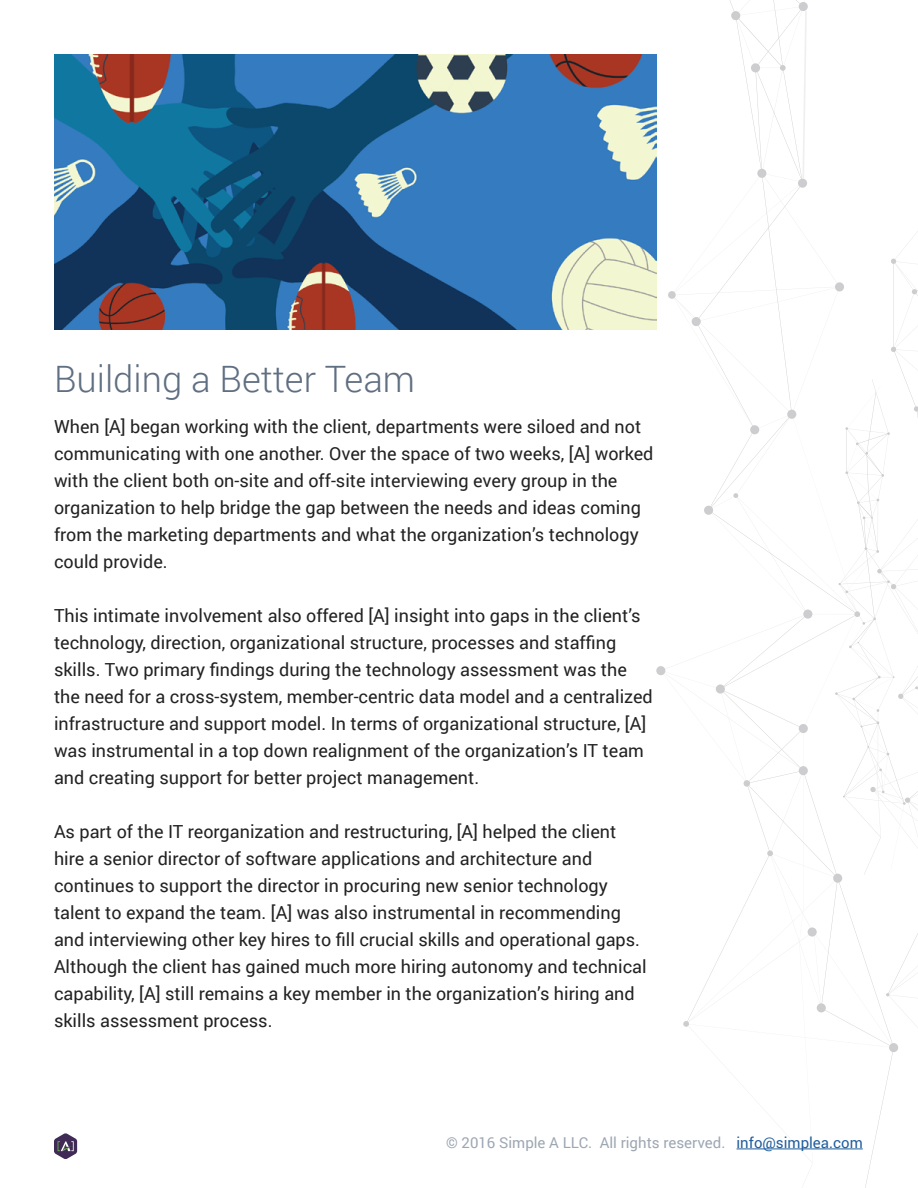
<style>
.page{position:relative;width:918px;height:1188px;background:#fff}
.page>*{position:absolute;margin:0;border:0;box-sizing:border-box;transform-origin:0 0}
.t1{font:300 36.3px "Roboto";color:#5f6e81}
.t2{font:18px/27px "Roboto";color:#222223}
.t3{font:15px "Roboto";color:#9da7b3}
.s1{color:#215e9e}
</style>
<div class="page">
<img style="left:54px;top:54px;width:602px;height:275px">
<svg style="left:656px;top:666px;width:9px;height:9px"></svg>
<svg style="left:660px;top:0;width:258px;height:1164px"></svg>
<svg style="left:54px;top:1133px;width:23px;height:26px"></svg>
<hr style="left:737px;top:1149px;width:126px;height:1px;background:#215e9e">
<h1 class="t1" style="left:54px;top:354px;width:363px">Building a Better Team</h1>
<p class="t2" style="left:54px;top:412px;width:601px">When [A] began working with the client, departments were siloed and not communicating with one another. Over the space of two weeks, [A] worked with the client both on-site and off-site interviewing every group in the organization to help bridge the gap between the needs and ideas coming from the marketing departments and what the organization’s technology could provide.</p>
<p class="t2" style="left:54px;top:601px;width:600px">This intimate involvement also offered [A] insight into gaps in the client’s technology, direction, organizational structure, processes and staffing skills. Two primary findings during the technology assessment was the the need for a cross-system, member-centric data model and a centralized infrastructure and support model. In terms of organizational structure, [A] was instrumental in a top down realignment of the organization’s IT team and creating support for better project management.</p>
<p class="t2" style="left:54px;top:817px;width:594px">As part of the IT reorganization and restructuring, [A] helped the client hire a senior director of software applications and architecture and continues to support the director in procuring new senior technology talent to expand the team. [A] was also instrumental in recommending and interviewing other key hires to fill crucial skills and operational gaps.<br>Although the client has gained much more hiring autonomy and technical capability, [A] still remains a key member in the organization’s hiring and skills assessment process.</p>
<p class="t3" style="left:446px;top:1132px;width:418px">© 2016 Simple A LLC. All rights reserved. <span class="s1">info@simplea.com</span></p>
</div>
